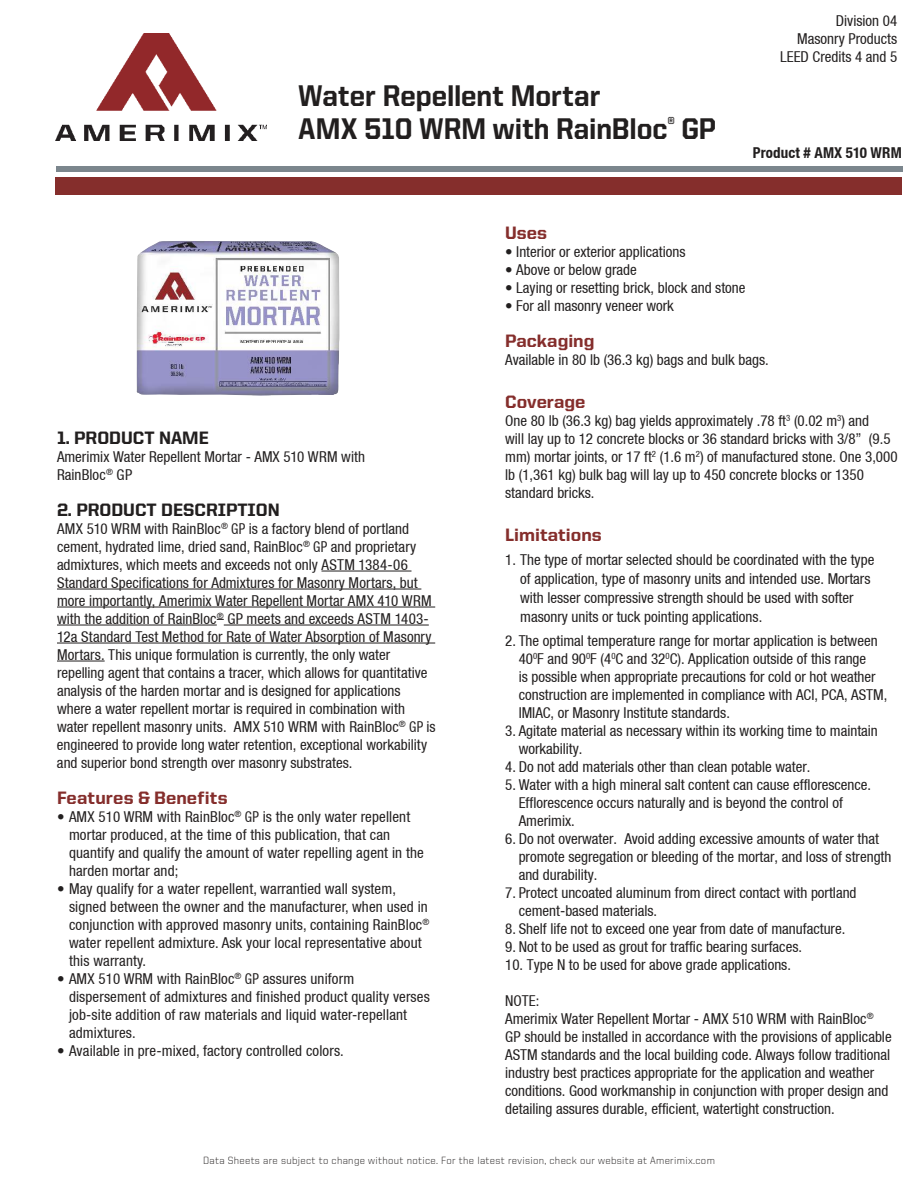
<style>
.page{position:relative;width:918px;height:1188px;background:#fff}
.page>*{position:absolute;margin:0;border:0;box-sizing:border-box;transform-origin:0 0}
.t1{font:800 30px/33px "United Sans Reg";color:#221f1f;scale:.9 1}
.t2{font:800 18px "United Sans Reg";color:#852e2c}
.t3{font:800 18px "United Sans Reg";color:#221f1f}
.t4{font:condensed 15px/18px "Helvetica Neue LT";color:#221f1f}
.t5{font:700 condensed 15px "Helvetica Neue LT";letter-spacing:.005em;color:#221f1f}
.t6{font:300 10.5px "United Sans Reg";letter-spacing:.03em;color:#221f1f}
</style>
<div class="page">
<hr style="left:321px;top:571px;width:91px;height:1px;background:#221f1f">
<hr style="left:57px;top:589px;width:364px;height:1px;background:#221f1f">
<hr style="left:57px;top:607px;width:378px;height:1px;background:#221f1f">
<hr style="left:57px;top:625px;width:160px;height:1px;background:#221f1f">
<hr style="left:224px;top:625px;width:205px;height:1px;background:#221f1f">
<hr style="left:57px;top:643px;width:378px;height:1px;background:#221f1f">
<hr style="left:57px;top:661px;width:48px;height:1px;background:#221f1f">
<div style="left:55px;top:177px;width:847px;height:18px;background:#852e2c"></div>
<div style="left:56px;top:167px;width:846px;height:5px;background:#7b868d"></div>
<img style="left:55px;top:33px;width:212px;height:108px">
<img style="left:137px;top:241px;width:203px;height:155px">
<h1 class="t1" style="left:299px;top:80px;width:465px">Water Repellent Mortar<br>AMX 510 WRM with RainBloc<sup>®</sup> GP</h1>
<p class="t4" style="left:780px;top:12px;width:119px;text-align:right">Division 04<br>Masonry Products<br>LEED Credits 4 and 5</p>
<p class="t5" style="left:753px;top:146px;width:150px">Product # AMX 510 WRM</p>
<p class="t3" style="left:57px;top:430px;width:153px">1. PRODUCT NAME</p>
<p class="t4" style="left:57px;top:448px;width:310px">Amerimix Water Repellent Mortar - AMX 510 WRM with<br>RainBloc<sup>®</sup> GP</p>
<p class="t3" style="left:57px;top:502px;width:224px">2. PRODUCT DESCRIPTION</p>
<p class="t4" style="left:57px;top:520px;width:380px">AMX 510 WRM with RainBloc<sup>®</sup> GP is a factory blend of portland cement, hydrated lime, dried sand, RainBloc<sup>®</sup> GP and proprietary admixtures, which meets and exceeds not only ASTM 1384-06<br>Standard Specifications for Admixtures for Masonry Mortars, but more importantly, Amerimix Water Repellent Mortar AMX 410 WRM with the addition of RainBloc<sup>®</sup> GP meets and exceeds ASTM 1403- 12a Standard Test Method for Rate of Water Absorption of Masonry Mortars. This unique formulation is currently, the only water repelling agent that contains a tracer, which allows for quantitative analysis of the harden mortar and is designed for applications where a water repellent mortar is required in combination with water repellent masonry units. AMX 510 WRM with RainBloc<sup>®</sup> GP is engineered to provide long water retention, exceptional workability and superior bond strength over masonry substrates.</p>
<p class="t2" style="left:57px;top:790px;width:172px">Features &amp; Benefits</p>
<p class="t4" style="left:69px;top:808px;width:356px;text-indent:-12px">• AMX 510 WRM with RainBloc<sup>®</sup> GP is the only water repellent mortar produced, at the time of this publication, that can quantify and qualify the amount of water repelling agent in the harden mortar and;</p>
<p class="t4" style="left:69px;top:880px;width:362px;text-indent:-12px">• May qualify for a water repellent, warrantied wall system, signed between the owner and the manufacturer, when used in conjunction with approved masonry units, containing RainBloc<sup>® </sup>water repellent admixture. Ask your local representative about this warranty.</p>
<p class="t4" style="left:69px;top:970px;width:362px;text-indent:-12px">• AMX 510 WRM with RainBloc<sup>®</sup> GP assures uniform dispersement of admixtures and finished product quality verses job-site addition of raw materials and liquid water-repellant admixtures.</p>
<p class="t4" style="left:57px;top:1042px;width:288px">• Available in pre-mixed, factory controlled colors.</p>
<p class="t2" style="left:505px;top:225px;width:43px">Uses</p>
<p class="t4" style="left:505px;top:243px;width:182px">• Interior or exterior applications</p>
<p class="t4" style="left:505px;top:261px;width:133px">• Above or below grade</p>
<p class="t4" style="left:505px;top:279px;width:242px">• Laying or resetting brick, block and stone</p>
<p class="t4" style="left:505px;top:297px;width:170px">• For all masonry veneer work</p>
<p class="t2" style="left:505px;top:333px;width:91px">Packaging</p>
<p class="t4" style="left:505px;top:351px;width:265px">Available in 80 lb (36.3 kg) bags and bulk bags.</p>
<p class="t2" style="left:505px;top:394px;width:82px">Coverage</p>
<p class="t4" style="left:505px;top:412px;width:394px">One 80 lb (36.3 kg) bag yields approximately .78 ft<sup>3</sup> (0.02 m<sup>3</sup>) and<br>will lay up to 12 concrete blocks or 36 standard bricks with 3/8” (9.5 mm) mortar joints, or 17 ft<sup>2</sup> (1.6 m<sup>2</sup>) of manufactured stone. One 3,000 lb (1,361 kg) bulk bag will lay up to 450 concrete blocks or 1350 standard bricks.</p>
<p class="t2" style="left:505px;top:527px;width:98px">Limitations</p>
<p class="t4" style="left:520px;top:551px;width:356px;line-height:18.8px;text-indent:-15px">1. The type of mortar selected should be coordinated with the type of application, type of masonry units and intended use. Mortars with lesser compressive strength should be used with softer masonry units or tuck pointing applications.</p>
<p class="t4" style="left:519px;top:633px;width:370px;text-indent:-13px">2. The optimal temperature range for mortar application is between 40<sup>0</sup>F and 90<sup>0</sup>F (4<sup>0</sup>C and 32<sup>0</sup>C). Application outside of this range<br>is possible when appropriate precautions for cold or hot weather construction are implemented in compliance with ACI, PCA, ASTM, IMIAC, or Masonry Institute standards.</p>
<p class="t4" style="left:519px;top:723px;width:361px;text-indent:-14px">3. Agitate material as necessary within its working time to maintain workability.</p>
<p class="t4" style="left:505px;top:759px;width:307px">4. Do not add materials other than clean potable water.</p>
<p class="t4" style="left:519px;top:777px;width:354px;text-indent:-14px">5. Water with a high mineral salt content can cause efflorescence.<br>Efflorescence occurs naturally and is beyond the control of<br>Amerimix.</p>
<p class="t4" style="left:519px;top:831px;width:374px;text-indent:-14px">6. Do not overwater. Avoid adding excessive amounts of water that promote segregation or bleeding of the mortar, and loss of strength and durability.</p>
<p class="t4" style="left:519px;top:885px;width:339px;text-indent:-14px">7. Protect uncoated aluminum from direct contact with portland cement-based materials.</p>
<p class="t4" style="left:505px;top:921px;width:342px">8. Shelf life not to exceed one year from date of manufacture.</p>
<p class="t4" style="left:505px;top:939px;width:298px">9. Not to be used as grout for traffic bearing surfaces.</p>
<p class="t4" style="left:505px;top:957px;width:287px">10. Type N to be used for above grade applications.</p>
<p class="t4" style="left:505px;top:993px;width:388px">NOTE:<br>Amerimix Water Repellent Mortar - AMX 510 WRM with RainBloc<sup>® </sup>GP should be installed in accordance with the provisions of applicable ASTM standards and the local building code. Always follow traditional industry best practices appropriate for the application and weather conditions. Good workmanship in conjunction with proper design and detailing assures durable, efficient, watertight construction.</p>
<p class="t6" style="left:203px;top:1156px;width:513px">Data Sheets are subject to change without notice. For the latest revision, check our website at Amerimix.com</p>
</div>
